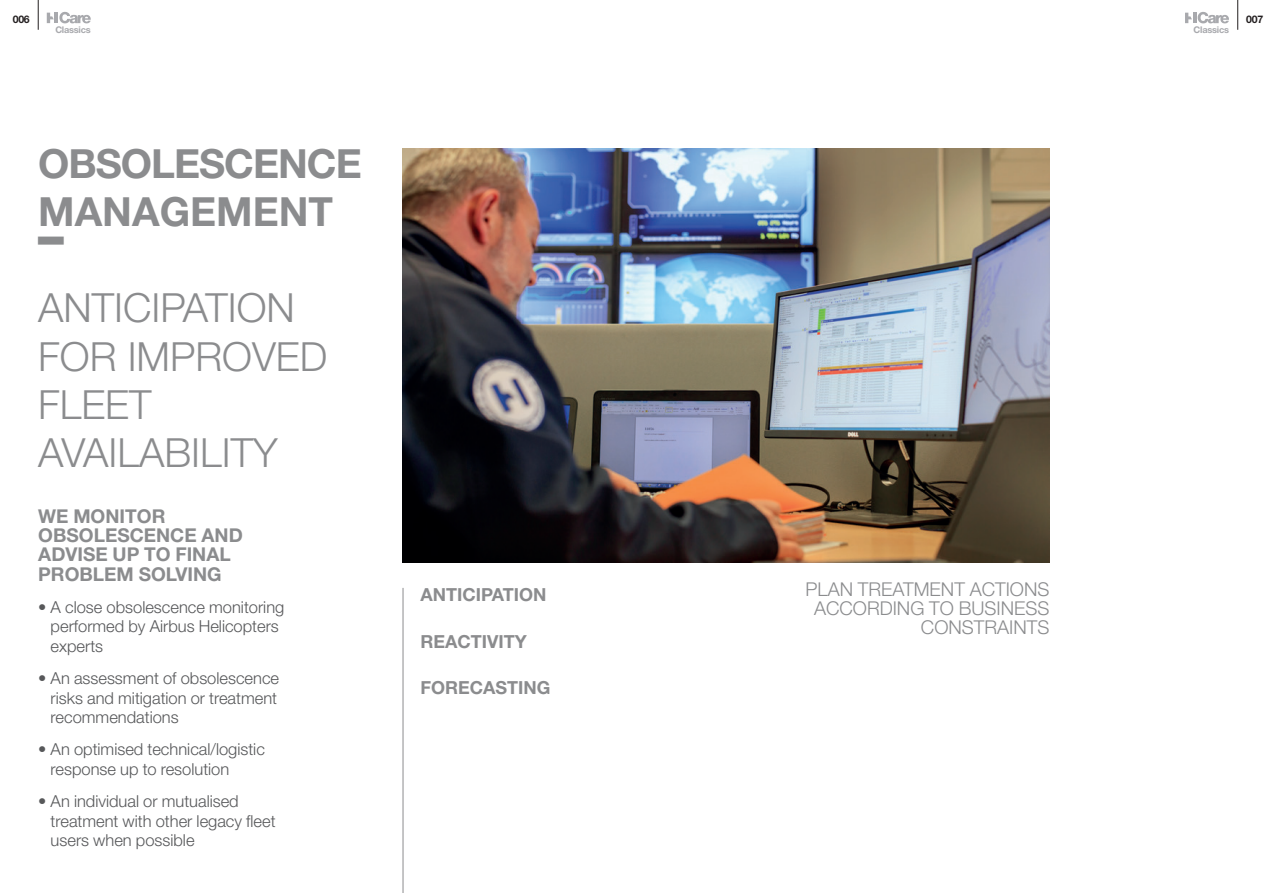
<style>
.page{position:relative;width:1276px;height:893px;background:#fff}
.page>*{position:absolute;margin:0;border:0;box-sizing:border-box;transform-origin:0 0}
.t1{font:300 40.2px/48.3px "Helvetica Neue LT Std";color:#8b8c8e}
.t2{font:700 40.2px/48.3px "Helvetica Neue LT Std";letter-spacing:-.025em;color:#8b8c8e}
.t3{font:700 40.2px "Full Stop";color:#8b8c8e}
.t4{font:700 19.05px/19.2px "Helvetica Neue LT Std";color:#8b8c8e}
.t5{font:300 19.05px/19px "Helvetica Neue LT Std";color:#8b8c8e;text-align:right}
.t6{font:700 18px "Helvetica Neue LT Std";color:#8b8c8e}
.t7{font:300 16.5px/19.5px "Helvetica Neue LT Std";color:#57585a}
.t8{font:700 10.5px "Helvetica Neue LT Std";letter-spacing:-.025em;color:#231f20}
.t9{font:700 9.15px "Helvetica Neue LT Std";letter-spacing:-.025em;color:#a8a9ad}
</style>
<div class="page">
<hr style="left:1237px;top:0;width:1px;height:30px;background:#231f20">
<hr style="left:38px;top:0;width:1px;height:30px;background:#231f20">
<svg style="left:47px;top:12px;width:44px;height:11px"></svg>
<svg style="left:1185px;top:12px;width:44px;height:11px"></svg>
<img style="left:403px;top:149px;width:646px;height:413px">
<hr style="left:403px;top:588px;width:1px;height:305px;background:#8b8c8e">
<p class="t8" style="left:13px;top:13px;width:18px">006</p>
<p class="t8" style="left:1246px;top:13px;width:18px">007</p>
<p class="t9" style="left:55px;top:24px;width:37px">Classics</p>
<p class="t9" style="left:1193px;top:24px;width:37px">Classics</p>
<h1 class="t2" style="left:38px;top:138px;width:325px">OBSOLESCENCE<br>MANAGEMENT</h1>
<h1 class="t3" style="left:38px;top:237px;width:27px">_</h1>
<h1 class="t1" style="left:38px;top:283px;width:290px">ANTICIPATION<br>FOR IMPROVED<br>FLEET<br>AVAILABILITY</h1>
<p class="t4" style="left:38px;top:506px;width:206px">WE MONITOR<br>OBSOLESCENCE AND<br>ADVISE UP TO FINAL<br>PROBLEM SOLVING</p>
<p class="t7" style="left:51px;top:597px;width:235px;text-indent:-12px">• A close obsolescence monitoring performed by Airbus Helicopters experts</p>
<p class="t7" style="left:51px;top:668px;width:230px;text-indent:-12px">• An assessment of obsolescence risks and mitigation or treatment recommendations</p>
<p class="t7" style="left:51px;top:739px;width:216px;text-indent:-12px">• An optimised technical/logistic response up to resolution</p>
<p class="t7" style="left:51px;top:791px;width:226px;text-indent:-12px">• An individual or mutualised treatment with other legacy fleet users when possible</p>
<p class="t6" style="left:420px;top:583px;width:127px">ANTICIPATION</p>
<p class="t6" style="left:420px;top:630px;width:108px">REACTIVITY</p>
<p class="t6" style="left:420px;top:677px;width:131px">FORECASTING</p>
<p class="t5" style="left:805px;top:579px;width:245px">PLAN TREATMENT ACTIONS<br>ACCORDING TO BUSINESS<br>CONSTRAINTS</p>
</div>
